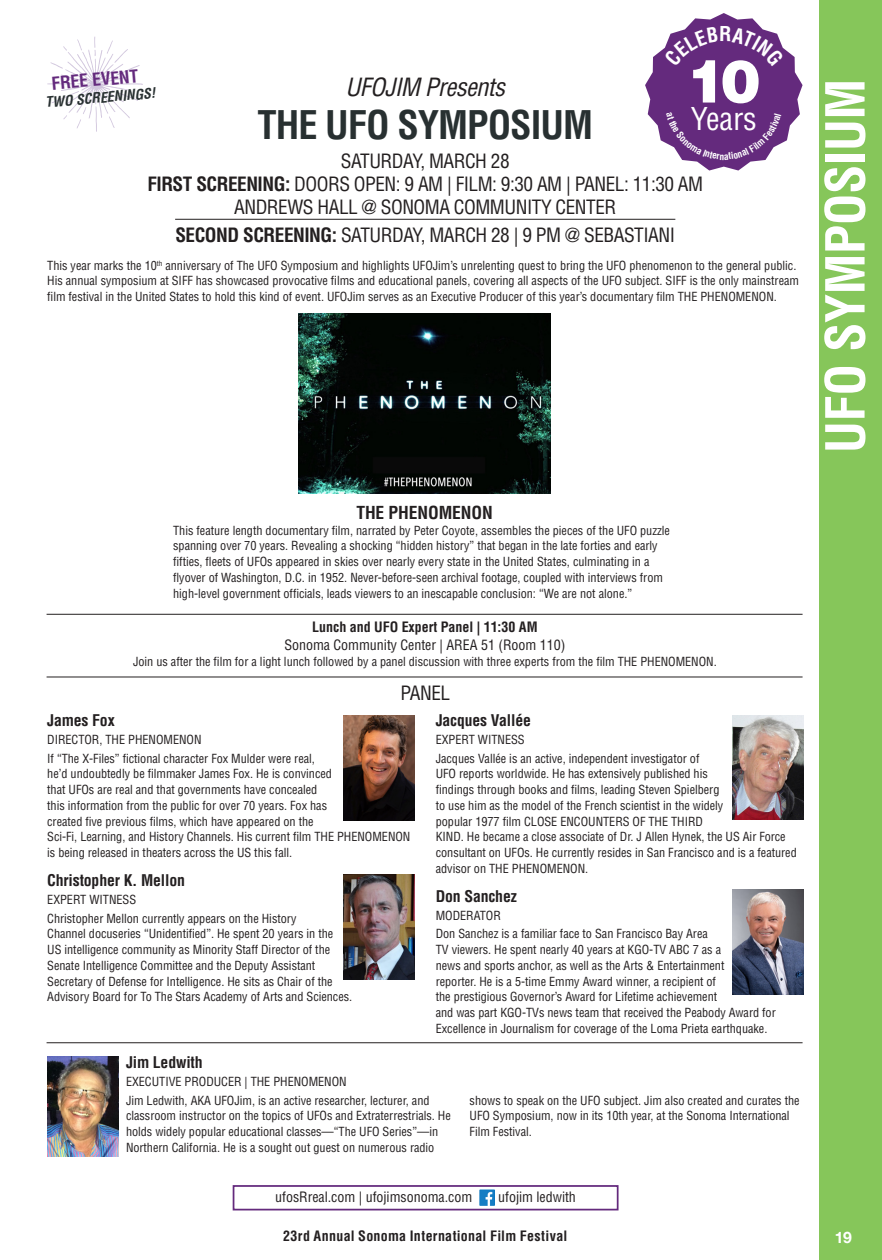
<style>
.page{position:relative;width:882px;height:1260px;background:#fff}
.page>*{position:absolute;margin:0;border:0;box-sizing:border-box;transform-origin:0 0}
.BF_cost{font:900 59.15px "Helvetica LT Std";color:#fff}
.Hed_30_side_FR{font:700 condensed 52.5px "Helvetica LT Pro";letter-spacing:-.01em;color:#fff}
.hed_22_Cond_C{font:700 condensed 38.5px "Helvetica LT Pro";letter-spacing:-.025em;color:#283031}
.BF_cost-2{font:condensed 30.62px "Helvetica LT Pro";color:#fff}
.sub_14_ital_up{font:italic condensed 24.5px "Helvetica LT Pro";letter-spacing:-.025em;color:#231f20}
.sub_date{font:condensed 19.25px "Helvetica LT Pro";letter-spacing:-.025em;color:#231f20}
._1-film_title{font:700 condensed 17.5px "Helvetica LT Pro";letter-spacing:-.005em;color:#231f20}
._1-film_title-2{font:700 condensed 17.5px "Helvetica LT Pro";color:#642a7d}
.sub_juror_name{font:700 condensed 15.75px "Helvetica LT Pro";letter-spacing:-.01em;color:#231f20}
.t1{font:700 15.75px "Helvetica Neue";color:#fff}
.body_8_10{font:condensed 14px "Helvetica LT Pro";color:#231f20}
.body_8_10-2{font:700 condensed 14px "Helvetica LT Pro";letter-spacing:.02em;color:#231f20}
.body_8_10-3{font:700 condensed 14px "Helvetica LT Pro";color:#231f20}
._2-film_show_time{font:italic 700 condensed 14px "Helvetica LT Pro";color:#283031}
.body_7_9{font:condensed 12.25px/15.8px "Helvetica LT Pro";color:#231f20}
.sub_panelist_title{font:condensed 12.25px "Helvetica LT Pro";color:#231f20}
.s1{font-weight:700}
</style>
<div class="page">
<div style="left:819px;top:0;width:63px;height:1260px;background:#86c65a"></div>
<hr style="left:175px;top:219px;width:500px;height:1px;background:#231f20">
<img style="left:479px;top:1190px;width:16px;height:15px">
<div style="left:233px;top:1185px;width:386px;height:25px;border:2px solid #642a7d"></div>
<img style="left:299px;top:314px;width:251px;height:179px">
<svg style="left:47px;top:36px;width:96px;height:96px"></svg>
<hr style="left:47px;top:614px;width:756px;height:1px;background:#231f20">
<hr style="left:47px;top:1042px;width:756px;height:1px;background:#231f20">
<hr style="left:47px;top:677px;width:756px;height:1px;background:#231f20">
<img style="left:344px;top:875px;width:71px;height:105px">
<img style="left:344px;top:715px;width:71px;height:105px">
<img style="left:732px;top:715px;width:71px;height:105px">
<img style="left:732px;top:889px;width:71px;height:106px">
<img style="left:47px;top:1057px;width:71px;height:99px">
<svg style="left:645px;top:13px;width:158px;height:158px"></svg>
<p class="BF_cost" style="left:687px;top:43px;width:74px">10</p>
<p class="BF_cost-2" style="left:691px;top:100px;width:68px">Years</p>
<p class="_1-film_title-2" style="left:50px;top:72px;width:89px;rotate:-5deg">FREE EVENT</p>
<p class="_2-film_show_time" style="left:45px;top:93px;width:112px;rotate:-5deg">TWO SCREENINGS!</p>
<p class="sub_14_ital_up" style="left:346px;top:72px;width:161px">UFOJIM Presents</p>
<p class="hed_22_Cond_C" style="left:258px;top:100px;width:337px">THE UFO SYMPOSIUM</p>
<p class="sub_date" style="left:341px;top:149px;width:170px">SATURDAY, MARCH 28</p>
<p class="sub_date" style="left:147px;top:172px;width:557px"><span class="s1">FIRST SCREENING:</span> DOORS OPEN: 9 AM | FILM: 9:30 AM | PANEL: 11:30 AM</p>
<p class="sub_date" style="left:234px;top:195px;width:384px">ANDREWS HALL @ SONOMA COMMUNITY CENTER</p>
<p class="sub_date" style="left:175px;top:223px;width:501px"><span class="s1">SECOND SCREENING:</span> SATURDAY, MARCH 28 | 9 PM @ SEBASTIANI</p>
<p class="body_7_9" style="left:47px;top:257px;width:753px">This year marks the 10<sup>th</sup> anniversary of The UFO Symposium and highlights UFOJim’s unrelenting quest to bring the UFO phenomenon to the general public.<br>His annual symposium at SIFF has showcased provocative films and educational panels, covering all aspects of the UFO subject. SIFF is the only mainstream film festival in the United States to hold this kind of event. UFOJim serves as an Executive Producer of this year’s documentary film THE PHENOMENON.</p>
<p class="_1-film_title" style="left:356px;top:501px;width:138px">THE PHENOMENON</p>
<p class="body_7_9" style="left:173px;top:522px;width:498px">This feature length documentary film, narrated by Peter Coyote, assembles the pieces of the UFO puzzle spanning over 70 years. Revealing a shocking “hidden history” that began in the late forties and early fifties, fleets of UFOs appeared in skies over nearly every state in the United States, culminating in a flyover of Washington, D.C. in 1952. Never-before-seen archival footage, coupled with interviews from high-level government officials, leads viewers to an inescapable conclusion: “We are not alone.”</p>
<p class="body_8_10-3" style="left:312px;top:618px;width:227px">Lunch and UFO Expert Panel | 11:30 AM</p>
<p class="body_8_10" style="left:284px;top:636px;width:283px">Sonoma Community Center | AREA 51 (Room 110)</p>
<p class="body_7_9" style="left:133px;top:653px;width:585px">Join us after the film for a light lunch followed by a panel discussion with three experts from the film THE PHENOMENON.</p>
<p class="sub_date" style="left:400px;top:681px;width:51px">PANEL</p>
<p class="sub_juror_name" style="left:47px;top:710px;width:69px">James Fox</p>
<p class="sub_panelist_title" style="left:47px;top:732px;width:156px">DIRECTOR, THE PHENOMENON</p>
<p class="body_7_9" style="left:47px;top:750px;width:365px">If “The X-Files” fictional character Fox Mulder were real,<br>he’d undoubtedly be filmmaker James Fox. He is convinced<br>that UFOs are real and that governments have concealed<br>this information from the public for over 70 years. Fox has<br>created five previous films, which have appeared on the<br>Sci-Fi, Learning, and History Channels. His current film THE PHENOMENON is being released in theaters across the US this fall.</p>
<p class="sub_juror_name" style="left:47px;top:870px;width:139px">Christopher K. Mellon</p>
<p class="sub_panelist_title" style="left:47px;top:892px;width:90px">EXPERT WITNESS</p>
<p class="body_7_9" style="left:47px;top:910px;width:307px">Christopher Mellon currently appears on the History<br>Channel docuseries “Unidentified”. He spent 20 years in the<br>US intelligence community as Minority Staff Director of the Senate Intelligence Committee and the Deputy Assistant Secretary of Defense for Intelligence. He sits as Chair of the Advisory Board for To The Stars Academy of Arts and Sciences.</p>
<p class="sub_juror_name" style="left:436px;top:710px;width:97px">Jacques Vallée</p>
<p class="sub_panelist_title" style="left:436px;top:732px;width:90px">EXPERT WITNESS</p>
<p class="body_7_9" style="left:436px;top:750px;width:363px">Jacques Vallée is an active, independent investigator of<br>UFO reports worldwide. He has extensively published his<br>findings through books and films, leading Steven Spielberg<br>to use him as the model of the French scientist in the widely<br>popular 1977 film CLOSE ENCOUNTERS OF THE THIRD<br>KIND. He became a close associate of Dr. J Allen Hynek, the US Air Force consultant on UFOs. He currently resides in San Francisco and is a featured advisor on THE PHENOMENON.</p>
<p class="sub_juror_name" style="left:436px;top:886px;width:83px">Don Sanchez</p>
<p class="sub_panelist_title" style="left:436px;top:907px;width:67px">MODERATOR</p>
<p class="body_7_9" style="left:436px;top:926px;width:342px">Don Sanchez is a familiar face to San Francisco Bay Area<br>TV viewers. He spent nearly 40 years at KGO-TV ABC 7 as a<br>news and sports anchor, as well as the Arts &amp; Entertainment<br>reporter. He is a 5-time Emmy Award winner, a recipient of<br>the prestigious Governor’s Award for Lifetime achievement<br>and was part KGO-TVs news team that received the Peabody Award for Excellence in Journalism for coverage of the Loma Prieta earthquake.</p>
<p class="sub_juror_name" style="left:126px;top:1052px;width:78px">Jim Ledwith</p>
<p class="sub_panelist_title" style="left:126px;top:1074px;width:222px">EXECUTIVE PRODUCER | THE PHENOMENON</p>
<p class="body_7_9" style="left:126px;top:1092px;width:326px">Jim Ledwith, AKA UFOJim, is an active researcher, lecturer, and classroom instructor on the topics of UFOs and Extraterrestrials. He holds widely popular educational classes—“The UFO Series”—in Northern California. He is a sought out guest on numerous radio</p>
<p class="body_7_9" style="left:470px;top:1092px;width:332px">shows to speak on the UFO subject. Jim also created and curates the<br>UFO Symposium, now in its 10th year, at the Sonoma International<br>Film Festival.</p>
<p class="body_8_10" style="left:275px;top:1188px;width:199px">ufosRreal.com | ufojimsonoma.com</p>
<p class="body_8_10" style="left:498px;top:1188px;width:79px">ufojim ledwith</p>
<p class="Hed_30_side_FR" style="left:810px;top:453px;width:376px;rotate:-90deg">UFO SYMPOSIUM</p>
<p class="body_8_10-2" style="left:283px;top:1227px;width:286px">23rd Annual Sonoma International Film Festival</p>
<p class="t1" style="left:835px;top:1225px;width:19px">19</p>
</div>
